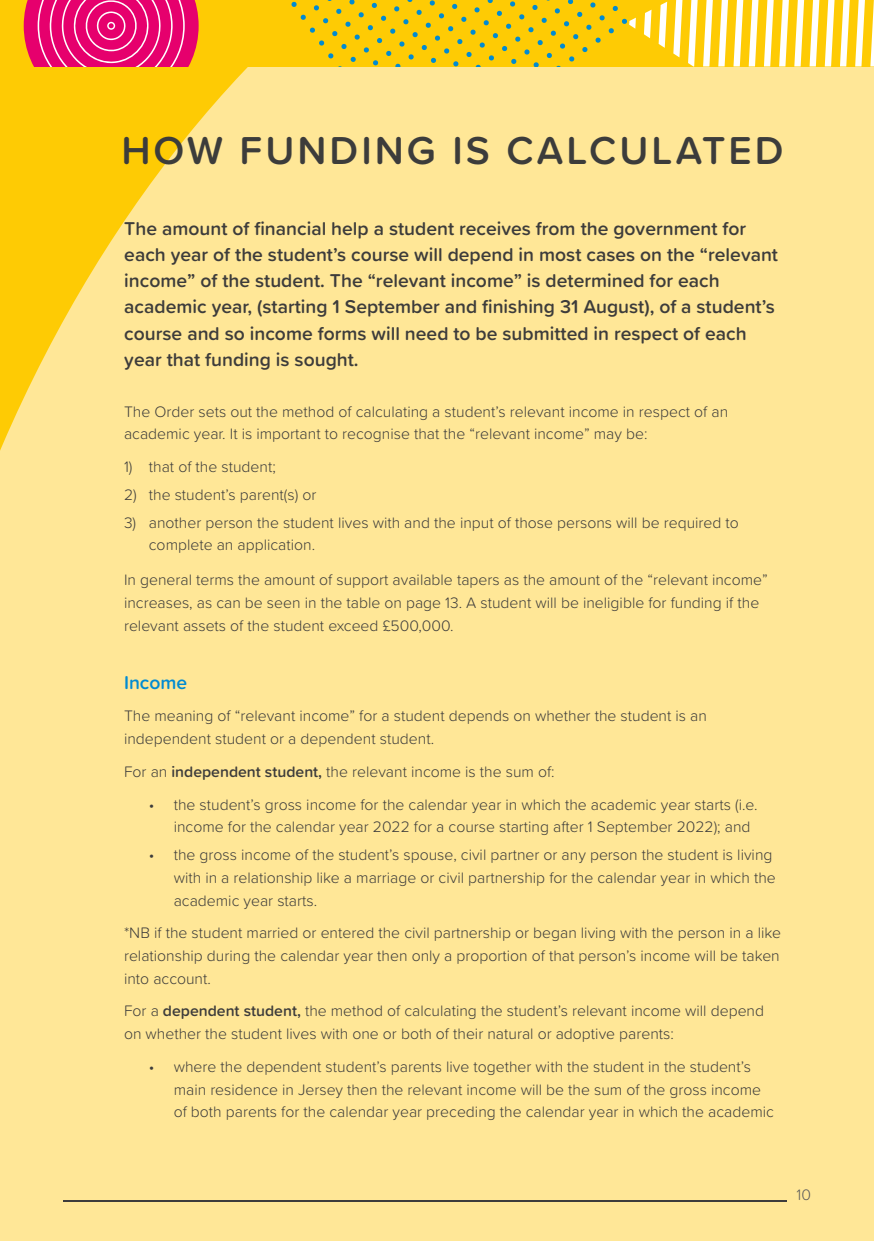
<style>
.page{position:relative;width:874px;height:1241px;background:#fff}
.page>*{position:absolute;margin:0;border:0;box-sizing:border-box;transform-origin:0 0}
.t1{font:600 40.43px "Proxima Soft";letter-spacing:.075em;color:#3c3c3b}
.t2{font:600 19.25px/26.2px "Proxima Soft";color:#3d3c3b}
.t3{font:600 19.25px "Proxima Soft";color:#008bd2}
.t4{font:300 15.75px/22.8px "Proxima Soft";color:#3d3c3b}
.t5{font:300 15.75px "Proxima Soft";color:#5b5b5b}
.s1{font-weight:600}
</style>
<div class="page">
<div style="left:0;top:66px;width:873px;height:1174px;background:#ffe797"></div>
<div style="left:0;top:0;width:873px;height:66px;background:#fecb04"></div>
<svg style="left:24px;top:0;width:174px;height:66px;background:#e9227b"></svg>
<svg style="left:291px;top:1px;width:6px;height:6px"></svg>
<svg style="left:300px;top:14px;width:6px;height:6px"></svg>
<svg style="left:313px;top:5px;width:6px;height:6px"></svg>
<svg style="left:309px;top:27px;width:6px;height:6px"></svg>
<svg style="left:323px;top:18px;width:5px;height:6px"></svg>
<svg style="left:336px;top:8px;width:5px;height:6px"></svg>
<svg style="left:349px;top:0;width:6px;height:5px"></svg>
<svg style="left:319px;top:40px;width:5px;height:6px"></svg>
<svg style="left:332px;top:31px;width:5px;height:6px"></svg>
<svg style="left:345px;top:21px;width:6px;height:6px"></svg>
<svg style="left:358px;top:12px;width:6px;height:6px"></svg>
<svg style="left:371px;top:3px;width:6px;height:5px"></svg>
<svg style="left:328px;top:53px;width:5px;height:6px"></svg>
<svg style="left:341px;top:44px;width:6px;height:5px"></svg>
<svg style="left:354px;top:34px;width:6px;height:6px"></svg>
<svg style="left:367px;top:25px;width:6px;height:6px"></svg>
<svg style="left:381px;top:15px;width:5px;height:6px"></svg>
<svg style="left:394px;top:6px;width:5px;height:6px"></svg>
<svg style="left:350px;top:56px;width:6px;height:6px"></svg>
<svg style="left:363px;top:47px;width:6px;height:6px"></svg>
<svg style="left:377px;top:38px;width:5px;height:5px"></svg>
<svg style="left:390px;top:28px;width:5px;height:6px"></svg>
<svg style="left:403px;top:19px;width:5px;height:6px"></svg>
<svg style="left:416px;top:9px;width:6px;height:6px"></svg>
<svg style="left:429px;top:0;width:6px;height:6px"></svg>
<svg style="left:373px;top:60px;width:5px;height:6px"></svg>
<svg style="left:386px;top:50px;width:5px;height:6px"></svg>
<svg style="left:399px;top:41px;width:5px;height:6px"></svg>
<svg style="left:412px;top:32px;width:6px;height:6px"></svg>
<svg style="left:425px;top:22px;width:6px;height:6px"></svg>
<svg style="left:439px;top:13px;width:5px;height:6px"></svg>
<svg style="left:452px;top:4px;width:5px;height:5px"></svg>
<svg style="left:395px;top:63px;width:5px;height:3px"></svg>
<svg style="left:408px;top:54px;width:6px;height:6px"></svg>
<svg style="left:421px;top:45px;width:6px;height:5px"></svg>
<svg style="left:435px;top:35px;width:5px;height:6px"></svg>
<svg style="left:448px;top:26px;width:5px;height:6px"></svg>
<svg style="left:461px;top:16px;width:5px;height:6px"></svg>
<svg style="left:474px;top:7px;width:5px;height:6px"></svg>
<svg style="left:487px;top:0;width:6px;height:3px"></svg>
<svg style="left:430px;top:57px;width:6px;height:6px"></svg>
<svg style="left:444px;top:48px;width:5px;height:6px"></svg>
<svg style="left:457px;top:39px;width:5px;height:5px"></svg>
<svg style="left:470px;top:29px;width:5px;height:6px"></svg>
<svg style="left:483px;top:20px;width:6px;height:6px"></svg>
<svg style="left:496px;top:10px;width:6px;height:6px"></svg>
<svg style="left:510px;top:1px;width:5px;height:6px"></svg>
<svg style="left:453px;top:61px;width:5px;height:5px"></svg>
<svg style="left:466px;top:52px;width:5px;height:5px"></svg>
<svg style="left:479px;top:42px;width:6px;height:6px"></svg>
<svg style="left:492px;top:33px;width:6px;height:6px"></svg>
<svg style="left:506px;top:23px;width:5px;height:6px"></svg>
<svg style="left:519px;top:14px;width:5px;height:6px"></svg>
<svg style="left:532px;top:5px;width:5px;height:5px"></svg>
<svg style="left:488px;top:55px;width:6px;height:6px"></svg>
<svg style="left:502px;top:46px;width:5px;height:5px"></svg>
<svg style="left:515px;top:36px;width:5px;height:6px"></svg>
<svg style="left:528px;top:27px;width:5px;height:6px"></svg>
<svg style="left:541px;top:17px;width:6px;height:6px"></svg>
<svg style="left:554px;top:8px;width:6px;height:6px"></svg>
<svg style="left:568px;top:0;width:5px;height:4px"></svg>
<svg style="left:511px;top:58px;width:5px;height:6px"></svg>
<svg style="left:524px;top:49px;width:5px;height:6px"></svg>
<svg style="left:537px;top:40px;width:6px;height:5px"></svg>
<svg style="left:550px;top:30px;width:6px;height:6px"></svg>
<svg style="left:564px;top:21px;width:5px;height:6px"></svg>
<svg style="left:577px;top:11px;width:5px;height:6px"></svg>
<svg style="left:590px;top:2px;width:5px;height:6px"></svg>
<svg style="left:533px;top:62px;width:6px;height:4px"></svg>
<svg style="left:546px;top:53px;width:6px;height:5px"></svg>
<svg style="left:560px;top:43px;width:5px;height:6px"></svg>
<svg style="left:573px;top:34px;width:5px;height:6px"></svg>
<svg style="left:586px;top:24px;width:5px;height:6px"></svg>
<svg style="left:599px;top:15px;width:5px;height:6px"></svg>
<svg style="left:612px;top:6px;width:6px;height:5px"></svg>
<svg style="left:569px;top:56px;width:5px;height:6px"></svg>
<svg style="left:582px;top:47px;width:5px;height:5px"></svg>
<svg style="left:595px;top:37px;width:5px;height:6px"></svg>
<svg style="left:608px;top:28px;width:6px;height:6px"></svg>
<svg style="left:824px;top:0;width:49px;height:66px"></svg>
<svg style="left:809px;top:0;width:9px;height:66px"></svg>
<svg style="left:733px;top:0;width:70px;height:66px"></svg>
<svg style="left:718px;top:0;width:9px;height:66px"></svg>
<svg style="left:673px;top:0;width:39px;height:66px"></svg>
<svg style="left:658px;top:2px;width:8px;height:46px"></svg>
<svg style="left:644px;top:10px;width:7px;height:28px"></svg>
<svg style="left:621px;top:18px;width:14px;height:11px"></svg>
<hr style="left:63px;top:1199px;width:722px;height:1px;background:#3d3c3b">
<h1 class="t1" style="left:121px;top:120px;width:663px">HOW FUNDING IS CALCULATED</h1>
<p class="t2" style="left:124px;top:214px;width:655px">The amount of financial help a student receives from the government for each year of the student’s course will depend in most cases on the “relevant income” of the student. The “relevant income” is determined for each academic year, (starting 1 September and finishing 31 August), of a student’s course and so income forms will need to be submitted in respect of each year that funding is sought.</p>
<p class="t4" style="left:124px;top:399px;width:605px">The Order sets out the method of calculating a student’s relevant income in respect of an academic year. It is important to recognise that the “relevant income” may be:</p>
<p class="t4" style="left:124px;top:454px;width:153px">1) that of the student;</p>
<p class="t4" style="left:124px;top:482px;width:194px">2) the student’s parent(s) or</p>
<p class="t4" style="left:149px;top:510px;width:591px;text-indent:-25px">3) another person the student lives with and the input of those persons will be required to complete an application.</p>
<p class="t4" style="left:124px;top:568px;width:645px">In general terms the amount of support available tapers as the amount of the “relevant income” increases, as can be seen in the table on page 13. A student will be ineligible for funding if the relevant assets of the student exceed £500,000.</p>
<p class="t3" style="left:124px;top:667px;width:65px">Income</p>
<p class="t4" style="left:124px;top:703px;width:584px">The meaning of “relevant income” for a student depends on whether the student is an independent student or a dependent student.</p>
<p class="t4" style="left:124px;top:759px;width:432px">For an <span class="s1">independent student,</span> the relevant income is the sum of:</p>
<p class="t4" style="left:174px;top:791px;width:585px;text-indent:-25px">• the student’s gross income for the calendar year in which the academic year starts (i.e. income for the calendar year 2022 for a course starting after 1 September 2022); and</p>
<p class="t4" style="left:174px;top:842px;width:603px;text-indent:-25px">• the gross income of the student’s spouse, civil partner or any person the student is living with in a relationship like a marriage or civil partnership for the calendar year in which the academic year starts.</p>
<p class="t4" style="left:124px;top:920px;width:658px;text-align:justify">*NB if the student married or entered the civil partnership or began living with the person in a like relationship during the calendar year then only a proportion of that person’s income will be taken into account.</p>
<p class="t4" style="left:124px;top:998px;width:641px">For a <span class="s1">dependent student,</span> the method of calculating the student’s relevant income will depend on whether the student lives with one or both of their natural or adoptive parents:</p>
<p class="t4" style="left:174px;top:1054px;width:601px;text-indent:-25px">• where the dependent student’s parents live together with the student in the student’s main residence in Jersey then the relevant income will be the sum of the gross income of both parents for the calendar year preceding the calendar year in which the academic</p>
<p class="t5" style="left:796px;top:1182px;width:16px">10</p>
</div>
